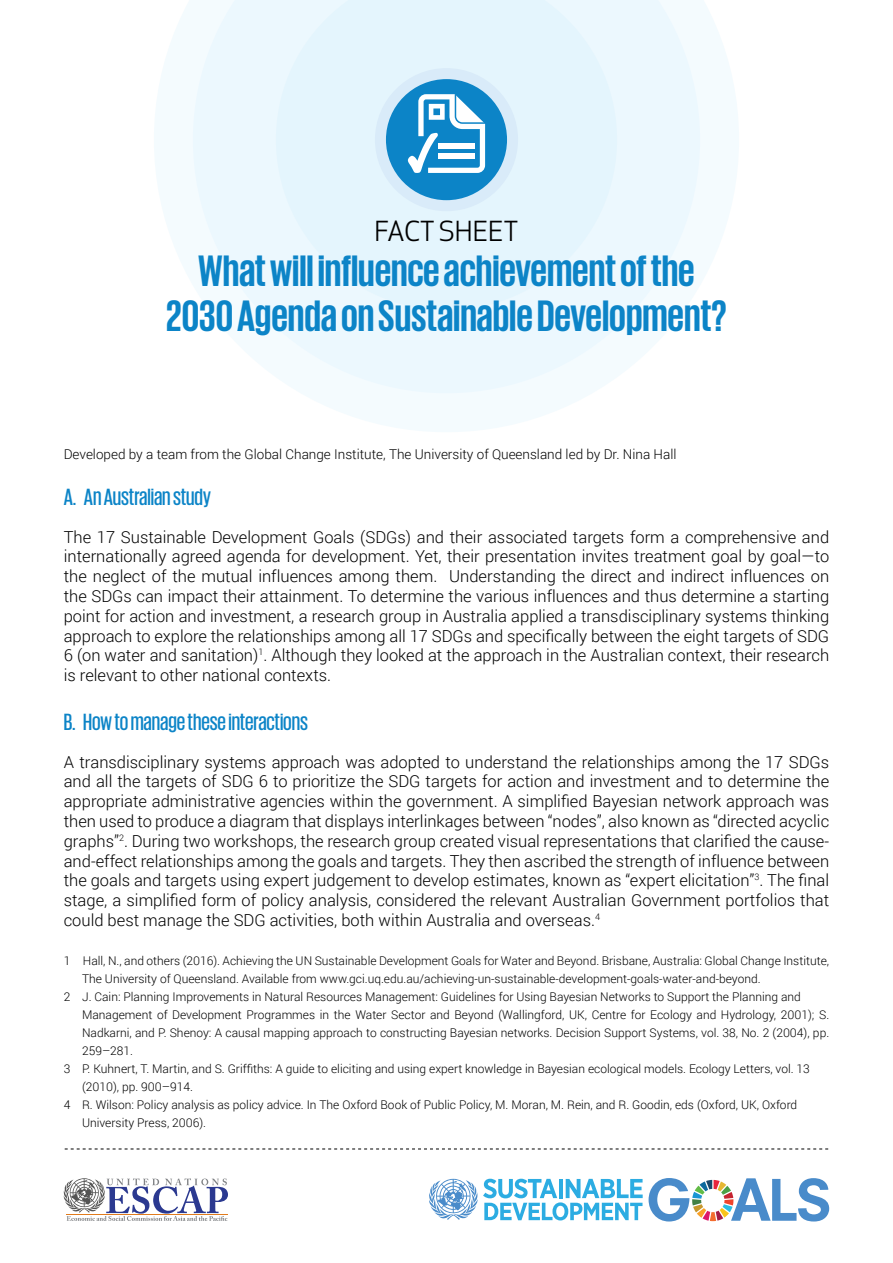
<style>
.page{position:relative;width:893px;height:1263px;background:#fff}
.page>*{position:absolute;margin:0;border:0;box-sizing:border-box;transform-origin:0 0}
.t1{font:700 45px/45px "Giorgio Sans";color:#0c84c7;text-align:center}
.t2{font:27px "Apex New";color:#000}
.t3{font:500 24px "Giorgio Sans";color:#0c84c7}
.t4{font:300 16.5px/19.8px "Roboto";color:#000;text-align:justify}
.t5{font:300 13.5px "Roboto";color:#000}
.t6{font:300 12px "Roboto";color:#000}
</style>
<div class="page">
<svg style="left:154px;top:0;width:585px;height:432px"></svg>
<svg style="left:193px;top:0;width:507px;height:393px;fill:#ecf8fe"></svg>
<div style="left:276px;top:0;width:341px;height:310px;background:#e4f5fd"></div>
<div style="left:375px;top:68px;width:143px;height:143px;background:#d9ebf9;border-radius:50%"></div>
<div style="left:386px;top:79px;width:121px;height:121px;background:#0c84c7;border-radius:50%"></div>
<svg style="left:408px;top:91px;width:80px;height:82px"></svg>
<svg style="left:64px;top:1178px;width:164px;height:43px"></svg>
<svg style="left:429px;top:1179px;width:214px;height:41px"></svg>
<svg style="left:649px;top:1178px;width:180px;height:43px"></svg>
<svg style="left:65px;top:1149px;width:763px;height:1px"></svg>
<h2 class="t2" style="left:374px;top:214px;width:146px">FACT SHEET</h2>
<h1 class="t1" style="left:166px;top:247px;width:562px">What will influence achievement of the<br>2030 Agenda on Sustainable Development?</h1>
<p class="t5" style="left:64px;top:445px;width:614px">Developed by a team from the Global Change Institute, The University of Queensland led by Dr. Nina Hall</p>
<h3 class="t3" style="left:64px;top:485px;width:148px">A. An Australian study</h3>
<p class="t4" style="left:64px;top:526px;width:767px">The 17 Sustainable Development Goals (SDGs) and their associated targets form a comprehensive and internationally agreed agenda for development. Yet, their presentation invites treatment goal by goal—to the neglect of the mutual influences among them. Understanding the direct and indirect influences on the SDGs can impact their attainment. To determine the various influences and thus determine a starting point for action and investment, a research group in Australia applied a transdisciplinary systems thinking approach to explore the relationships among all 17 SDGs and specifically between the eight targets of SDG 6 (on water and sanitation)<sup>1</sup>. Although they looked at the approach in the Australian context, their research is relevant to other national contexts.</p>
<h3 class="t3" style="left:64px;top:710px;width:246px">B. How to manage these interactions</h3>
<p class="t4" style="left:64px;top:751px;width:767px">A transdisciplinary systems approach was adopted to understand the relationships among the 17 SDGs and all the targets of SDG 6 to prioritize the SDG targets for action and investment and to determine the appropriate administrative agencies within the government. A simplified Bayesian network approach was then used to produce a diagram that displays interlinkages between “nodes”, also known as “directed acyclic graphs”<sup>2</sup>. During two workshops, the research group created visual representations that clarified the cause&shy;and-effect relationships among the goals and targets. They then ascribed the strength of influence between the goals and targets using expert judgement to develop estimates, known as “expert elicitation”<sup>3</sup>. The final stage, a simplified form of policy analysis, considered the relevant Australian Government portfolios that could best manage the SDG activities, both within Australia and overseas.<sup>4</sup></p>
<p class="t6" style="left:64px;top:953px;width:767px">1 Hall, N., and others (2016). Achieving the UN Sustainable Development Goals for Water and Beyond. Brisbane, Australia: Global Change Institute,</p>
<p class="t6" style="left:82px;top:971px;width:680px">The University of Queensland. Available from www.gci.uq.edu.au/achieving-un-sustainable-development-goals-water-and-beyond.</p>
<p class="t6" style="left:64px;top:989px;width:739px">2 J. Cain: Planning Improvements in Natural Resources Management: Guidelines for Using Bayesian Networks to Support the Planning and</p>
<p class="t6" style="left:82px;top:1007px;width:749px">Management of Development Programmes in the Water Sector and Beyond (Wallingford, UK, Centre for Ecology and Hydrology, 2001); S.</p>
<p class="t6" style="left:82px;top:1025px;width:749px">Nadkarni, and P. Shenoy: A causal mapping approach to constructing Bayesian networks. Decision Support Systems, vol. 38, No. 2 (2004), pp.</p>
<p class="t6" style="left:82px;top:1043px;width:53px">259–281.</p>
<p class="t6" style="left:64px;top:1061px;width:748px">3 P. Kuhnert, T. Martin, and S. Griffiths: A guide to eliciting and using expert knowledge in Bayesian ecological models. Ecology Letters, vol. 13</p>
<p class="t6" style="left:82px;top:1079px;width:112px">(2010), pp. 900–914.</p>
<p class="t6" style="left:64px;top:1097px;width:735px">4 R. Wilson: Policy analysis as policy advice. In The Oxford Book of Public Policy, M. Moran, M. Rein, and R. Goodin, eds (Oxford, UK, Oxford</p>
<p class="t6" style="left:82px;top:1115px;width:126px">University Press, 2006).</p>
</div>
